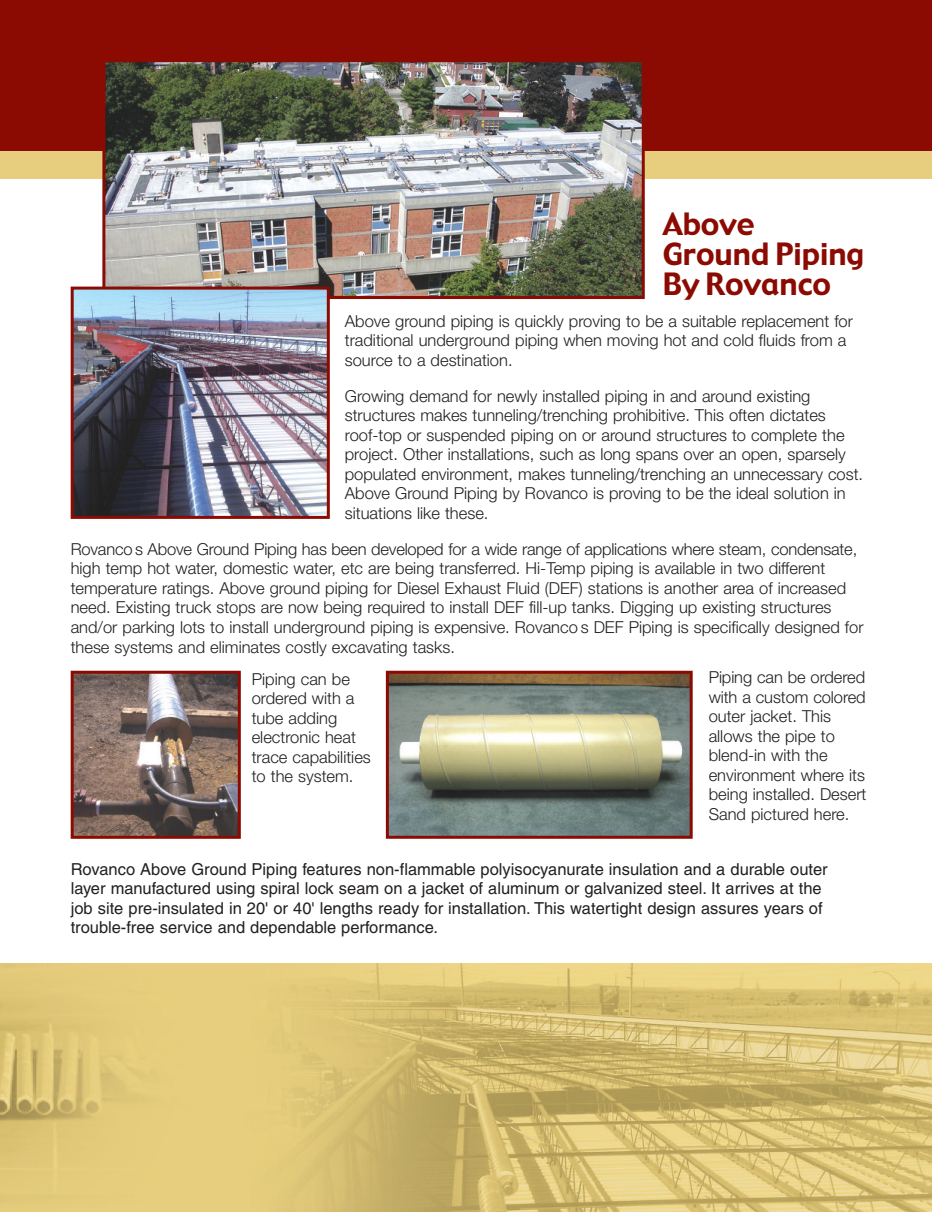
<style>
.page{position:relative;width:932px;height:1212px;background:#fff}
.page>*{position:absolute;margin:0;border:0;box-sizing:border-box;transform-origin:0 0}
.t1{font:30px/30px "Gadget";color:#8b0a02}
.t2{font:300 16.5px/19.5px "Helvetica Neue";color:#231f20}
.t3{font:16.5px/19.5px "Helvetica";color:#231f20}
</style>
<div class="page">
<img style="left:0;top:963px;width:931px;height:248px">
<div style="left:0;top:0;width:931px;height:169px;background:#8b0a02"></div>
<div style="left:0;top:151px;width:931px;height:27px;background:#e7ce7e"></div>
<img style="left:75px;top:674px;width:162px;height:160px">
<div style="left:71px;top:670px;width:170px;height:168px;border:3px solid #8b0a02"></div>
<img style="left:390px;top:674px;width:298px;height:160px">
<div style="left:386px;top:670px;width:306px;height:168px;border:3px solid #8b0a02"></div>
<img style="left:106px;top:63px;width:534px;height:232px">
<div style="left:102px;top:59px;width:542px;height:240px;border:3px solid #8b0a02"></div>
<img style="left:75px;top:290px;width:251px;height:225px">
<div style="left:71px;top:286px;width:259px;height:233px;border:3px solid #8b0a02"></div>
<h1 class="t1" style="left:662px;top:210px;width:203px">Above<br>Ground Piping<br>By Rovanco</h1>
<p class="t2" style="left:345px;top:312px;width:509px">Above ground piping is quickly proving to be a suitable replacement for traditional underground piping when moving hot and cold fluids from a source to a destination.</p>
<p class="t2" style="left:345px;top:387px;width:520px">Growing demand for newly installed piping in and around existing structures makes tunneling/trenching prohibitive. This often dictates roof-top or suspended piping on or around structures to complete the project. Other installations, such as long spans over an open, sparsely populated environment, makes tunneling/trenching an unnecessary cost.<br>Above Ground Piping by Rovanco is proving to be the ideal solution in situations like these.</p>
<p class="t2" style="left:71px;top:540px;width:794px">Rovanco s Above Ground Piping has been developed for a wide range of applications where steam, condensate, high temp hot water, domestic water, etc are being transferred. Hi-Temp piping is available in two different temperature ratings. Above ground piping for Diesel Exhaust Fluid (DEF) stations is another area of increased need. Existing truck stops are now being required to install DEF fill-up tanks. Digging up existing structures and/or parking lots to install underground piping is expensive. Rovanco s DEF Piping is specifically designed for these systems and eliminates costly excavating tasks.</p>
<p class="t2" style="left:252px;top:670px;width:121px">Piping can be ordered with a tube adding electronic heat trace capabilities to the system.</p>
<p class="t2" style="left:708px;top:669px;width:159px">Piping can be ordered with a custom colored outer jacket. This allows the pipe to blend-in with the environment where its being installed. Desert<br>Sand pictured here.</p>
<p class="t3" style="left:71px;top:860px;width:758px">Rovanco Above Ground Piping features non-flammable polyisocyanurate insulation and a durable outer layer manufactured using spiral lock seam on a jacket of aluminum or galvanized steel. It arrives at the job site pre-insulated in 20' or 40' lengths ready for installation. This watertight design assures years of trouble-free service and dependable performance.</p>
</div>
